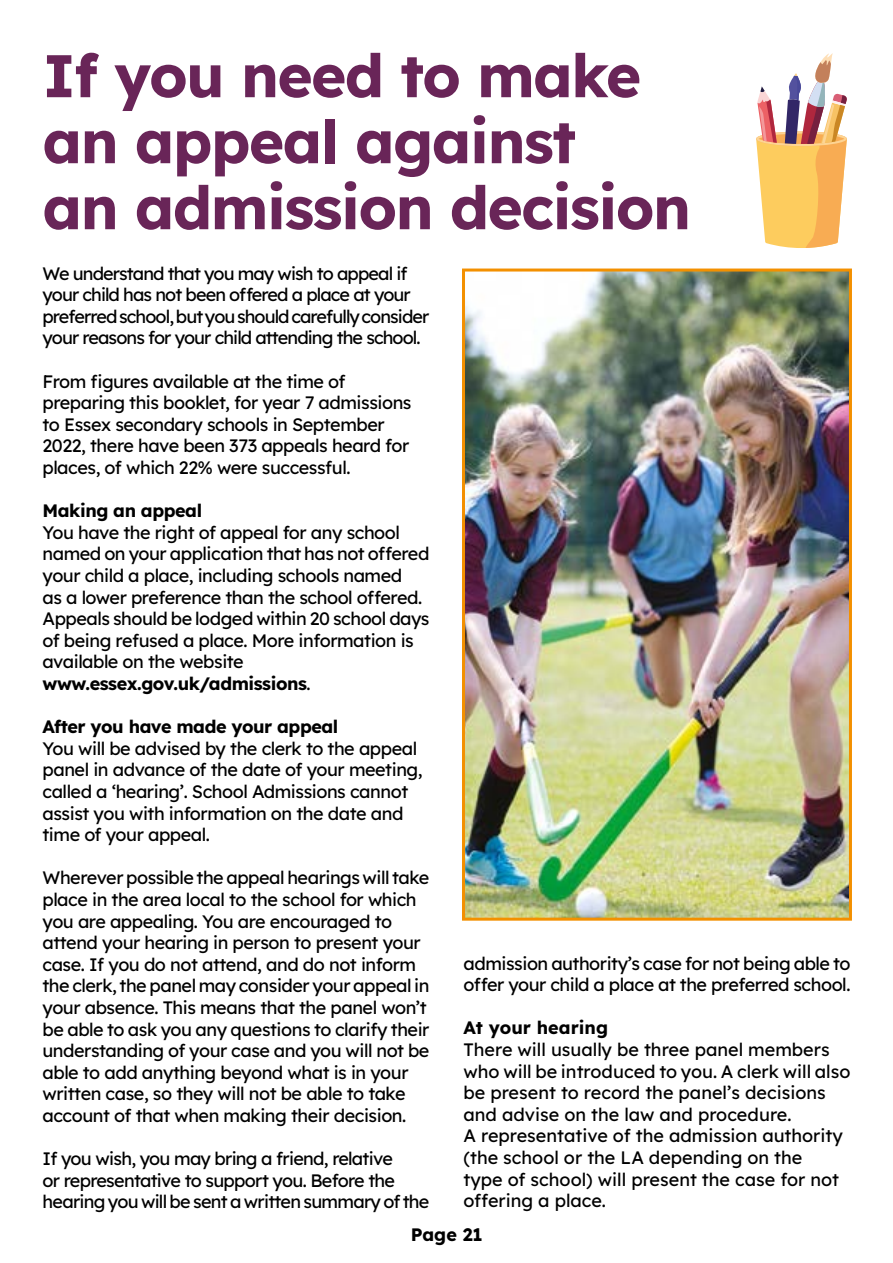
<style>
.page{position:relative;width:893px;height:1263px;background:#fff}
.page>*{position:absolute;margin:0;border:0;box-sizing:border-box;transform-origin:0 0}
.t1{font:700 60px/66px "Lexend";letter-spacing:-.025em;color:#692558}
.t2{font:18px/21.6px "Lexend";letter-spacing:-.025em;color:#000}
.t3{font:18px/21.6px "Lexend";color:#000}
.t4{font:18px/21.6px "Lexend";letter-spacing:-.05em;color:#000}
.t5{font:700 18px "Lexend";letter-spacing:-.025em;color:#000}
.t6{font:700 18px "Lexend";color:#000}
.s1{font-weight:700}
</style>
<div class="page">
<img style="left:466px;top:272px;width:382px;height:645px">
<div style="left:462px;top:268px;width:390px;height:653px;border:3px solid #f39000"></div>
<svg style="left:756px;top:53px;width:91px;height:195px"></svg>
<h1 class="t1" style="left:43px;top:39px;width:650px">If you need to make an appeal against<br>an admission decision</h1>
<p class="t4" style="left:43px;top:261px;width:388px">We understand that you may wish to appeal if your child has not been offered a place at your preferred school, but you should carefully consider your reasons for your child attending the school.</p>
<p class="t2" style="left:43px;top:369px;width:371px">From figures available at the time of preparing this booklet, for year 7 admissions to Essex secondary schools in September 2022, there have been 373 appeals heard for places, of which 22% were successful.</p>
<p class="t5" style="left:43px;top:498px;width:161px">Making an appeal</p>
<p class="t2" style="left:43px;top:520px;width:388px">You have the right of appeal for any school named on your application that has not offered your child a place, including schools named<br>as a lower preference than the school offered.<br>Appeals should be lodged within 20 school days of being refused a place. More information is available on the website <span class="s1">www.essex.gov.uk/admissions</span>.</p>
<p class="t5" style="left:43px;top:714px;width:297px">After you have made your appeal</p>
<p class="t2" style="left:43px;top:736px;width:382px">You will be advised by the clerk to the appeal panel in advance of the date of your meeting, called a ‘hearing’. School Admissions cannot assist you with information on the date and time of your appeal.</p>
<p class="t2" style="left:43px;top:866px;width:388px">Wherever possible the appeal hearings will take place in the area local to the school for which you are appealing. You are encouraged to attend your hearing in person to present your case. If you do not attend, and do not inform the clerk, the panel may consider your appeal in your absence. This means that the panel won’t be able to ask you any questions to clarify their understanding of your case and you will not be able to add anything beyond what is in your written case, so they will not be able to take account of that when making their decision.</p>
<p class="t2" style="left:43px;top:1147px;width:388px">If you wish, you may bring a friend, relative<br>or representative to support you. Before the hearing you will be sent a written summary of the</p>
<p class="t2" style="left:463px;top:951px;width:388px">admission authority’s case for not being able to offer your child a place at the preferred school.</p>
<p class="t6" style="left:463px;top:1015px;width:146px">At your hearing</p>
<p class="t3" style="left:463px;top:1037px;width:388px">There will usually be three panel members who will be introduced to you. A clerk will also be present to record the panel’s decisions and advise on the law and procedure.<br>A representative of the admission authority (the school or the LA depending on the<br>type of school) will present the case for not offering a place.</p>
<p class="t5" style="left:411px;top:1221px;width:73px">Page 21</p>
</div>
